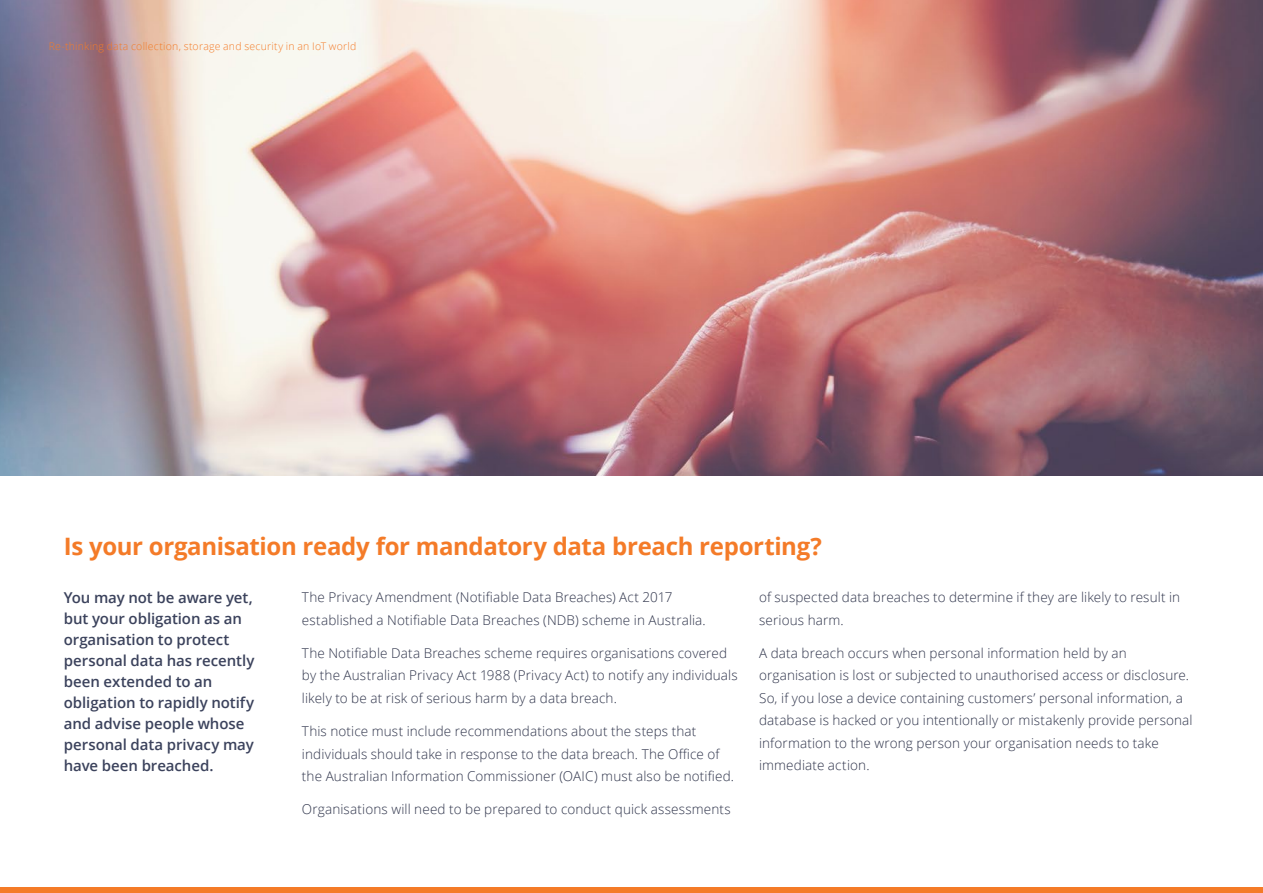
<style>
.page{position:relative;width:1263px;height:893px;background:#fff}
.page>*{position:absolute;margin:0;border:0;box-sizing:border-box;transform-origin:0 0}
.Heading{font:700 24px "Open Sans";letter-spacing:-.015em;color:#f47b28}
.Bild-intros{font:600 15px/21px "Open Sans";letter-spacing:-.005em;color:#3b425c}
.Body__Text_9_14_Ligh{font:300 13.5px/22.5px "Open Sans";letter-spacing:.01em;color:#2e334a}
.t1{font:300 10.5px "Open Sans";letter-spacing:.02em;color:#f47b28}
</style>
<div class="page">
<img style="left:0;top:0;width:1263px;height:476px">
<div style="left:0;top:887px;width:1263px;height:6px;background:#f47b28"></div>
<p class="t1" style="left:49px;top:39px;width:309px">Re-thinking data collection, storage and security in an IoT world</p>
<p class="Heading" style="left:64px;top:529px;width:759px">Is your organisation ready for mandatory data breach reporting?</p>
<p class="Bild-intros" style="left:64px;top:587px;width:192px">You may not be aware yet, but your obligation as an organisation to protect personal data has recently been extended to an obligation to rapidly notify and advise people whose personal data privacy may have been breached.</p>
<p class="Body__Text_9_14_Ligh" style="left:302px;top:586px;width:405px">The Privacy Amendment (Notifiable Data Breaches) Act 2017 established a Notifiable Data Breaches (NDB) scheme in Australia.</p>
<p class="Body__Text_9_14_Ligh" style="left:302px;top:641px;width:437px">The Notifiable Data Breaches scheme requires organisations covered by the Australian Privacy Act 1988 (Privacy Act) to notify any individuals likely to be at risk of serious harm by a data breach.</p>
<p class="Body__Text_9_14_Ligh" style="left:302px;top:719px;width:434px">This notice must include recommendations about the steps that individuals should take in response to the data breach. The Office of the Australian Information Commissioner (OAIC) must also be notified.</p>
<p class="Body__Text_9_14_Ligh" style="left:302px;top:798px;width:430px">Organisations will need to be prepared to conduct quick assessments</p>
<p class="Body__Text_9_14_Ligh" style="left:759px;top:586px;width:423px">of suspected data breaches to determine if they are likely to result in serious harm.</p>
<p class="Body__Text_9_14_Ligh" style="left:759px;top:641px;width:435px">A data breach occurs when personal information held by an organisation is lost or subjected to unauthorised access or disclosure.<br>So, if you lose a device containing customers’ personal information, a database is hacked or you intentionally or mistakenly provide personal information to the wrong person your organisation needs to take immediate action.</p>
</div>
